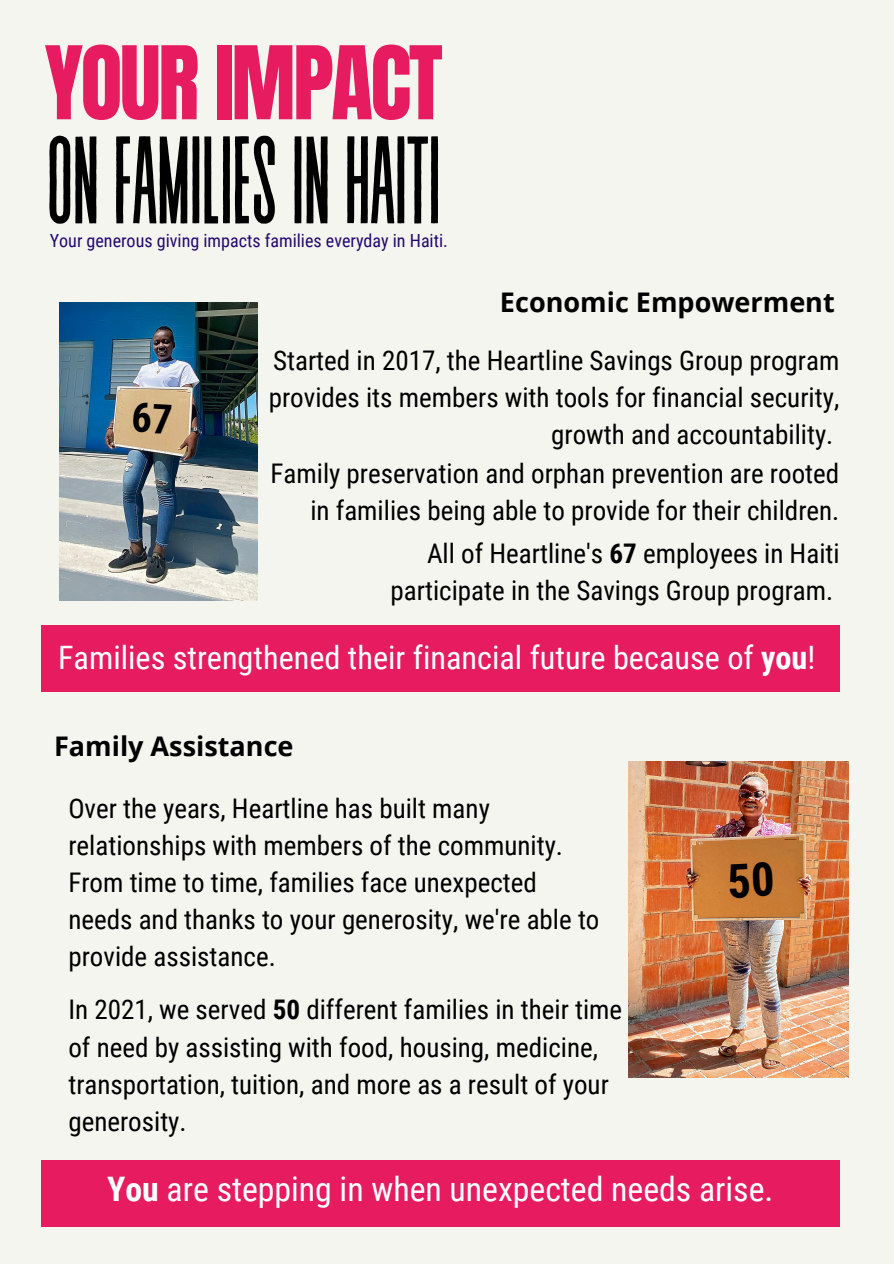
<style>
.page{position:relative;width:894px;height:1264px;background:#fff}
.page>*{position:absolute;margin:0;border:0;box-sizing:border-box;transform-origin:0 0}
.t1{font:124.05px "Revive 80 Tall";letter-spacing:-.03em;color:#000}
.t2{font:86.25px "Anton";letter-spacing:-.03em;color:#e61b60}
.t3{font:33.75px "Roboto Condensed";color:#fff}
.t4{font:32.25px "Roboto Condensed";color:#fff}
.t5{font:27px/37.2px "Roboto Condensed";color:#000;text-align:right}
.t6{font:700 27px "Open Sans";color:#000}
.t7{font:18px "Roboto Condensed";color:#230871}
.s1{font-weight:700}
</style>
<div class="page">
<div style="left:0;top:0;width:893px;height:1263px;background:#f5f5ef"></div>
<div style="left:41px;top:625px;width:798px;height:67px;background:#e61b60"></div>
<img style="left:60px;top:303px;width:198px;height:297px">
<img style="left:628px;top:761px;width:219px;height:316px">
<div style="left:41px;top:1159px;width:798px;height:67px;background:#e61b60"></div>
<svg style="left:133px;top:402px;width:38px;height:31px"></svg>
<div style="left:728px;top:861px;width:45px;height:36px;background:#c87b36"></div>
<p class="t2" style="left:45px;top:21px;width:399px">YOUR IMPACT</p>
<p class="t1" style="left:45px;top:117px;width:398px">ONFAMILIESINHAITI</p>
<p class="t7" style="left:50px;top:230px;width:399px">Your generous giving impacts families everyday in Haiti.</p>
<p class="t6" style="left:500px;top:283px;width:336px">Economic Empowerment</p>
<p class="t5" style="left:268px;top:342px;width:572px">Started in 2017, the Heartline Savings Group program provides its members with tools for financial security, growth and accountability.</p>
<p class="t5" style="left:270px;top:455px;width:570px">Family preservation and orphan prevention are rooted in families being able to provide for their children.</p>
<p class="t5" style="left:390px;top:535px;width:450px">All of Heartline's <span class="s1">67</span> employees in Haiti participate in the Savings Group program.</p>
<p class="t4" style="left:58px;top:639px;width:758px">Families strengthened their financial future because of <span class="s1">you</span>!</p>
<p class="t6" style="left:54px;top:727px;width:241px">Family Assistance</p>
<p class="t5" style="left:68px;top:789px;width:532px;text-align:left">Over the years, Heartline has built many relationships with members of the community.<br>From time to time, families face unexpected needs and thanks to your generosity, we're able to provide assistance.</p>
<p class="t5" style="left:68px;top:991px;width:555px;text-align:left">In 2021, we served <span class="s1">50</span> different families in their time of need by assisting with food, housing, medicine, transportation, tuition, and more as a result of your generosity.</p>
<p class="t3" style="left:107px;top:1169px;width:667px"><span class="s1">You</span> are stepping in when unexpected needs arise.</p>
</div>
